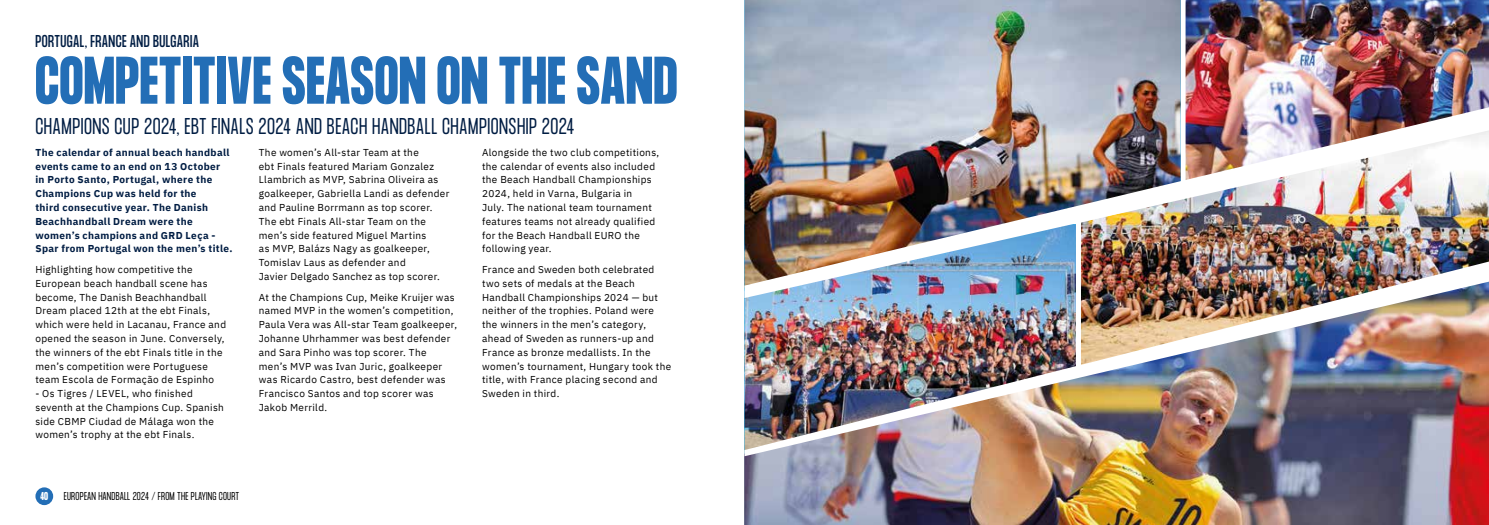
<style>
.page{position:relative;width:1489px;height:525px;background:#fff}
.page>*{position:absolute;margin:0;border:0;box-sizing:border-box;transform-origin:0 0}
.t1{font:700 58.75px "Formula Condensed";letter-spacing:.02em;color:#236eb6}
.t2{font:300 20px "Formula Condensed";letter-spacing:.025em;color:#001d43}
.t3{font:15px "Formula Condensed";letter-spacing:.025em;color:#001d43}
.t4{font:10px/13.8px "IBM Plex Sans";letter-spacing:.035em;color:#000}
.t5{font:700 10px/13.8px "IBM Plex Sans";letter-spacing:.035em;color:#001d43}
.t6{font:300 10px "Formula Condensed";letter-spacing:.025em;color:#000}
.t7{font:700 10px "Formula Condensed";color:#fff}
</style>
<div class="page">
<div style="left:35px;top:487px;width:18px;height:18px;background:#236eb6;border-radius:50%"></div>
<img style="left:1180px;top:0;width:308px;height:107px">
<img style="left:744px;top:0;width:436px;height:107px">
<img style="left:744px;top:456px;width:744px;height:68px">
<img style="left:744px;top:298px;width:744px;height:158px">
<img style="left:744px;top:107px;width:744px;height:191px">
<h3 class="t3" style="left:35px;top:32px;width:165px">PORTUGAL, FRANCE AND BULGARIA</h3>
<h1 class="t1" style="left:35px;top:45px;width:643px">COMPETITIVE SEASON ON THE SAND</h1>
<h2 class="t2" style="left:35px;top:114px;width:540px">CHAMPIONS CUP 2024, EBT FINALS 2024 AND BEACH HANDBALL CHAMPIONSHIP 2024</h2>
<p class="t5" style="left:35px;top:144px;width:198px">The calendar of annual beach handball events came to an end on 13 October<br>in Porto Santo, Portugal, where the Champions Cup was held for the<br>third consecutive year. The Danish Beachhandball Dream were the women’s champions and GRD Leça - Spar from Portugal won the men’s title.</p>
<p class="t4" style="left:35px;top:262px;width:192px">Highlighting how competitive the European beach handball scene has become, The Danish Beachhandball Dream placed 12th at the ebt Finals, which were held in Lacanau, France and opened the season in June. Conversely, the winners of the ebt Finals title in the men’s competition were Portuguese team Escola de Formação de Espinho</p>
<p class="t4" style="left:35px;top:385px;width:190px">- Os Tigres / LEVEL, who finished seventh at the Champions Cup. Spanish side CBMP Ciudad de Málaga won the women’s trophy at the ebt Finals.</p>
<p class="t4" style="left:259px;top:145px;width:192px">The women’s All-star Team at the<br>ebt Finals featured Mariam Gonzalez Llambrich as MVP, Sabrina Oliveira as goalkeeper, Gabriella Landi as defender and Pauline Borrmann as top scorer.<br>The ebt Finals All-star Team on the men’s side featured Miguel Martins<br>as MVP, Balázs Nagy as goalkeeper, Tomislav Laus as defender and<br>Javier Delgado Sanchez as top scorer.</p>
<p class="t4" style="left:259px;top:289px;width:200px">At the Champions Cup, Meike Kruijer was named MVP in the women’s competition, Paula Vera was All-star Team goalkeeper, Johanne Uhrhammer was best defender and Sara Pinho was top scorer. The men’s MVP was Ivan Juric, goalkeeper was Ricardo Castro, best defender was Francisco Santos and top scorer was Jakob Merrild.</p>
<p class="t7" style="left:40px;top:490px;width:9px">40</p>
<p class="t6" style="left:64px;top:490px;width:177px">EUROPEAN HANDBALL 2024 / FROM THE PLAYING COURT</p>
<p class="t4" style="left:482px;top:145px;width:179px">Alongside the two club competitions, the calendar of events also included the Beach Handball Championships<br>2024, held in Varna, Bulgaria in<br>July. The national team tournament features teams not already qualified for the Beach Handball EURO the following year.</p>
<p class="t4" style="left:482px;top:262px;width:190px">France and Sweden both celebrated two sets of medals at the Beach<br>Handball Championships 2024 — but neither of the trophies. Poland were the winners in the men’s category, ahead of Sweden as runners-up and<br>France as bronze medallists. In the women’s tournament, Hungary took the title, with France placing second and<br>Sweden in third.</p>
</div>
